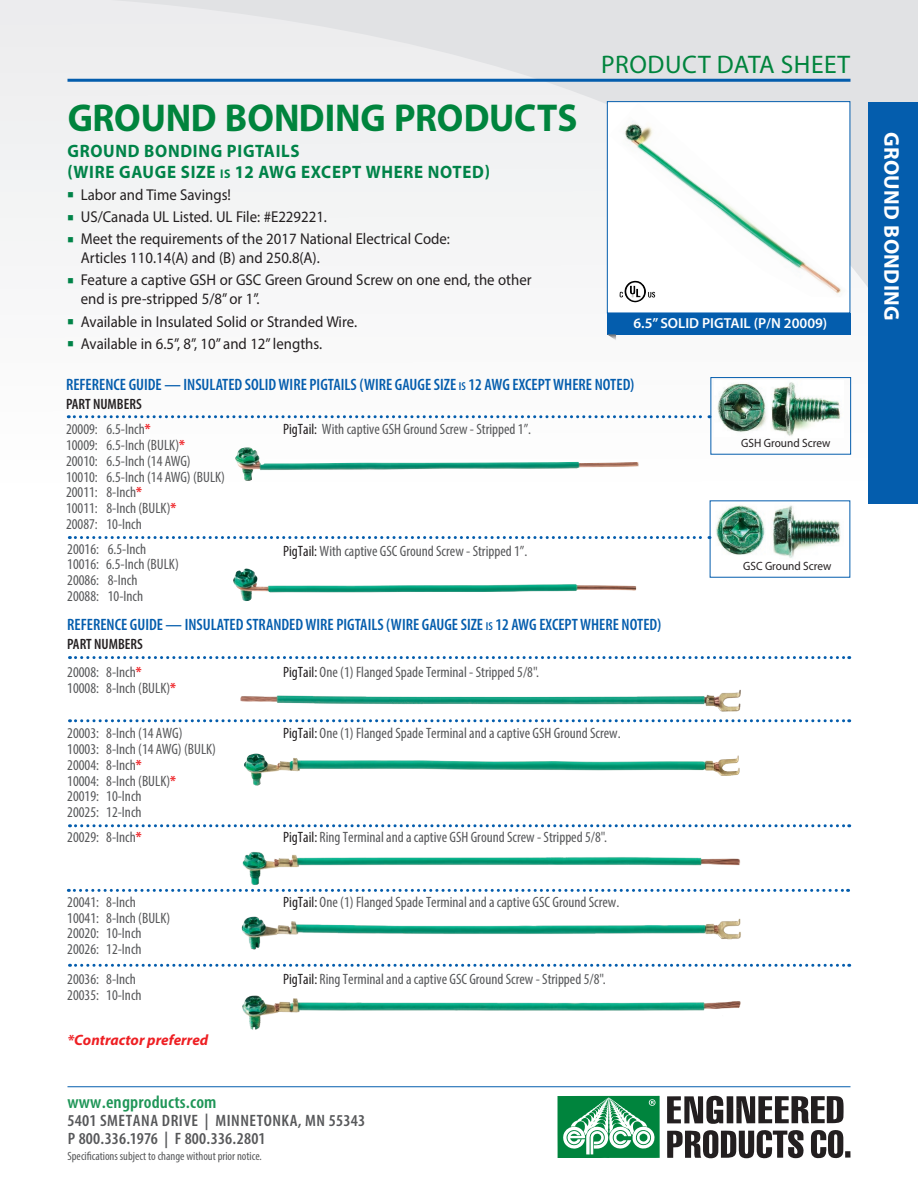
<style>
.page{position:relative;width:918px;height:1188px;background:#fff}
.page>*{position:absolute;margin:0;border:0;box-sizing:border-box;transform-origin:0 0}
._16_pt_subheads{font:700 39px "Myriad Pro";letter-spacing:-.01em;color:#00843d;scale:.95 1}
.sidebar_subhead{font:25.5px "Myriad Pro";letter-spacing:.02em;color:#00843d}
.t1{font:700 21.3px "Myriad Pro";letter-spacing:.02em;color:#fff}
.Product_Name{font:700 18px "Myriad Pro";letter-spacing:.04em;color:#008348;scale:.94 1}
.t2{font:600 condensed 18px "Myriad Pro";letter-spacing:.01em;color:#1e9557;scale:1.05 1}
.t3{font:600 condensed 16.65px "Myriad Pro";letter-spacing:.01em;color:#57585a;scale:1.04 1}
.t4{font:600 condensed 16.5px "Myriad Pro";color:#045dad}
.t5{font:600 condensed 16.5px "Myriad Pro";letter-spacing:.03em;color:#57585a;scale:1.06 1}
.bullets{font:15.75px/18.9px "Myriad Pro";color:#231f20;scale:.94 1}
.t6{font:condensed 15px "Myriad Pro";color:#57585a}
.t7{font:600 condensed 15px "Myriad Pro";color:#231f20}
.NoteBody{font:italic 700 15px "Myriad Pro";color:#ee1f23}
.t8{font:600 14.55px "Myriad Pro";color:#fff}
.t9{font:condensed 12px "Myriad Pro";color:#57585a}
.CaptionCentered{font:12px "Myriad Pro";color:#231f20;scale:.94 1}
.s1{font-size:12.6px}
.s2{color:#008348}
.s3{font-size:11.55px}
.s4{font-weight:700;color:#ee1f23}
.s5{color:#231f20}
.s6{font-size:16.65px}
.s7{font-size:16.5px}
</style>
<div class="page">
<svg style="left:0;top:0;width:918px;height:441px;fill:#f3f4f4"></svg>
<hr style="left:68px;top:1086px;width:782px;height:1px;background:#045dad">
<svg style="left:667px;top:1096px;width:177px;height:28px"></svg>
<svg style="left:667px;top:1130px;width:137px;height:29px"></svg>
<svg style="left:811px;top:1130px;width:39px;height:29px"></svg>
<svg style="left:558px;top:1096px;width:102px;height:62px"></svg>
<hr style="left:68px;top:79px;width:782px;height:3px;background:#045dad">
<div style="left:868px;top:102px;width:50px;height:401px;background:#045dad"></div>
<div style="left:607px;top:101px;width:243px;height:212px;background:#fff;border:1px solid #045dad"></div>
<img style="left:624px;top:121px;width:218px;height:176px">
<svg style="left:69px;top:536px;width:641px;height:3px"></svg>
<svg style="left:68px;top:415px;width:642px;height:3px"></svg>
<img style="left:233px;top:568px;width:404px;height:33px">
<img style="left:235px;top:447px;width:404px;height:34px">
<img style="left:772px;top:505px;width:69px;height:53px">
<img style="left:716px;top:505px;width:49px;height:50px">
<img style="left:714px;top:380px;width:130px;height:57px">
<div style="left:710px;top:377px;width:141px;height:78px;border:1px solid #045dad"></div>
<div style="left:607px;top:313px;width:243px;height:21px;background:#045dad"></div>
<svg style="left:607px;top:334px;width:9px;height:6px"></svg>
<svg style="left:70px;top:656px;width:780px;height:3px"></svg>
<svg style="left:68px;top:889px;width:781px;height:3px"></svg>
<svg style="left:70px;top:719px;width:780px;height:3px"></svg>
<svg style="left:70px;top:824px;width:780px;height:3px"></svg>
<svg style="left:70px;top:964px;width:780px;height:3px"></svg>
<img style="left:242px;top:995px;width:499px;height:35px">
<img style="left:244px;top:754px;width:496px;height:32px">
<img style="left:216px;top:888px;width:556px;height:79px">
<img style="left:211px;top:824px;width:550px;height:105px">
<img style="left:199px;top:689px;width:569px;height:34px">
<img style="left:619px;top:281px;width:36px;height:22px">
<p class="_16_pt_subheads" style="left:68px;top:92px;width:538px">GROUND BONDING PRODUCTS</p>
<p class="sidebar_subhead" style="left:601px;top:48px;width:251px">PRODUCT DATA SHEET</p>
<p class="Product_Name" style="left:68px;top:139px;width:248px">GROUND BONDING PIGTAILS</p>
<p class="Product_Name" style="left:68px;top:160px;width:451px">(WIRE GAUGE SIZE <span class="s1">is</span> 12 AWG EXCEPT WHERE NOTED)</p>
<p class="bullets" style="left:67px;top:185px;width:176px"><span class="s2">■</span> Labor and Time Savings!</p>
<p class="bullets" style="left:67px;top:207px;width:278px"><span class="s2">■</span> US/Canada UL Listed. UL File: #E229221.</p>
<p class="bullets" style="left:81px;top:229px;width:394px;text-indent:-14px"><span class="s2">■</span> Meet the requirements of the 2017 National Electrical Code:<br>Articles 110.14(A) and (B) and 250.8(A).</p>
<p class="bullets" style="left:81px;top:270px;width:481px;text-indent:-14px"><span class="s2">■</span> Feature a captive GSH or GSC Green Ground Screw on one end, the other end is pre-stripped 5/8” or 1”.</p>
<p class="bullets" style="left:67px;top:312px;width:310px"><span class="s2">■</span> Available in Insulated Solid or Stranded Wire.</p>
<p class="bullets" style="left:67px;top:334px;width:273px"><span class="s2">■</span> Available in 6.5”, 8”, 10” and 12” lengths.</p>
<p class="t4" style="left:66px;top:375px;width:570px">REFERENCE GUIDE — INSULATED SOLID WIRE PIGTAILS (WIRE GAUGE SIZE <span class="s3">is</span> 12 AWG EXCEPT WHERE NOTED)</p>
<p class="t6" style="left:66px;top:420px;width:86px">20009: 6.5-Inch<span class="s4">*</span></p>
<p class="t6" style="left:66px;top:436px;width:120px">10009: 6.5-Inch (BULK)<span class="s4">*</span></p>
<p class="t6" style="left:66px;top:452px;width:126px">20010: 6.5-Inch (14 AWG)</p>
<p class="t6" style="left:66px;top:468px;width:161px">10010: 6.5-Inch (14 AWG) (BULK)</p>
<p class="t6" style="left:66px;top:483px;width:77px">20011: 8-Inch<span class="s4">*</span></p>
<p class="t6" style="left:66px;top:499px;width:112px">10011: 8-Inch (BULK)<span class="s4">*</span></p>
<p class="t6" style="left:66px;top:515px;width:77px">20087: 10-Inch</p>
<p class="t8" style="left:634px;top:314px;width:195px">6.5” SOLID PIGTAIL (P/N 20009)</p>
<p class="t7" style="left:66px;top:396px;width:77px">PART NUMBERS</p>
<p class="t6" style="left:283px;top:420px;width:250px"><span class="s5">PigTail:</span> With captive GSH Ground Screw - Stripped 1”.</p>
<p class="CaptionCentered" style="left:741px;top:436px;width:96px">GSH Ground Screw</p>
<p class="t6" style="left:67px;top:539px;width:80px">20016: 6.5-Inch</p>
<p class="t6" style="left:67px;top:555px;width:113px">10016: 6.5-Inch (BULK)</p>
<p class="t6" style="left:67px;top:571px;width:72px">20086: 8-Inch</p>
<p class="t6" style="left:67px;top:587px;width:77px">20088: 10-Inch</p>
<p class="t6" style="left:283px;top:542px;width:246px"><span class="s5">PigTail:</span> With captive GSC Ground Screw - Stripped 1”.</p>
<p class="t4" style="left:67px;top:615px;width:596px">REFERENCE GUIDE — INSULATED STRANDED WIRE PIGTAILS (WIRE GAUGE SIZE <span class="s3">is</span> 12 AWG EXCEPT WHERE NOTED)</p>
<p class="t7" style="left:67px;top:635px;width:77px">PART NUMBERS</p>
<p class="t6" style="left:67px;top:663px;width:76px">20008: 8-Inch<span class="s4">*</span></p>
<p class="t6" style="left:283px;top:663px;width:257px"><span class="s5">PigTail:</span> One (1) Flanged Spade Terminal - Stripped 5/8".</p>
<p class="t6" style="left:67px;top:679px;width:110px">10008: 8-Inch (BULK)<span class="s4">*</span></p>
<p class="t6" style="left:67px;top:724px;width:117px">20003: 8-Inch (14 AWG)</p>
<p class="t6" style="left:283px;top:724px;width:339px"><span class="s5">PigTail:</span> One (1) Flanged Spade Terminal and a captive GSH Ground Screw.</p>
<p class="t6" style="left:67px;top:740px;width:150px">10003: 8-Inch (14 AWG) (BULK)</p>
<p class="t6" style="left:67px;top:756px;width:76px">20004: 8-Inch<span class="s4">*</span></p>
<p class="t6" style="left:67px;top:772px;width:110px">10004: 8-Inch (BULK)<span class="s4">*</span></p>
<p class="t6" style="left:67px;top:787px;width:76px">20019: 10-Inch</p>
<p class="t6" style="left:67px;top:803px;width:76px">20025: 12-Inch</p>
<p class="t6" style="left:67px;top:828px;width:76px">20029: 8-Inch<span class="s4">*</span></p>
<p class="t6" style="left:283px;top:828px;width:325px"><span class="s5">PigTail:</span> Ring Terminal and a captive GSH Ground Screw - Stripped 5/8".</p>
<p class="t6" style="left:67px;top:893px;width:70px">20041: 8-Inch</p>
<p class="t6" style="left:283px;top:893px;width:338px"><span class="s5">PigTail:</span> One (1) Flanged Spade Terminal and a captive GSC Ground Screw.</p>
<p class="t6" style="left:67px;top:909px;width:104px">10041: 8-Inch (BULK)</p>
<p class="t6" style="left:67px;top:924px;width:76px">20020: 10-Inch</p>
<p class="t6" style="left:67px;top:940px;width:76px">20026: 12-Inch</p>
<p class="t6" style="left:67px;top:970px;width:70px">20036: 8-Inch</p>
<p class="t6" style="left:283px;top:970px;width:324px"><span class="s5">PigTail:</span> Ring Terminal and a captive GSC Ground Screw - Stripped 5/8".</p>
<p class="t6" style="left:67px;top:986px;width:76px">20035: 10-Inch</p>
<p class="NoteBody" style="left:68px;top:1030px;width:142px">*Contractor preferred</p>
<p class="t2" style="left:68px;top:1092px;width:144px">www.engproducts.com</p>
<p class="t5" style="left:68px;top:1112px;width:282px"><span class="s6">5401</span> SMETANA DRIVE | MINNETONKA, MN <span class="s6">55343</span></p>
<p class="t3" style="left:68px;top:1129px;width:192px"><span class="s7">P</span> 800.336.1976 <span class="s7">| F</span> 800.336.2801</p>
<p class="t9" style="left:68px;top:1149px;width:196px">Specifications subject to change without prior notice.</p>
<p class="CaptionCentered" style="left:743px;top:559px;width:95px">GSC Ground Screw</p>
<p class="t1" style="left:906px;top:132px;width:190px;rotate:90deg">GROUND BONDING</p>
</div>
